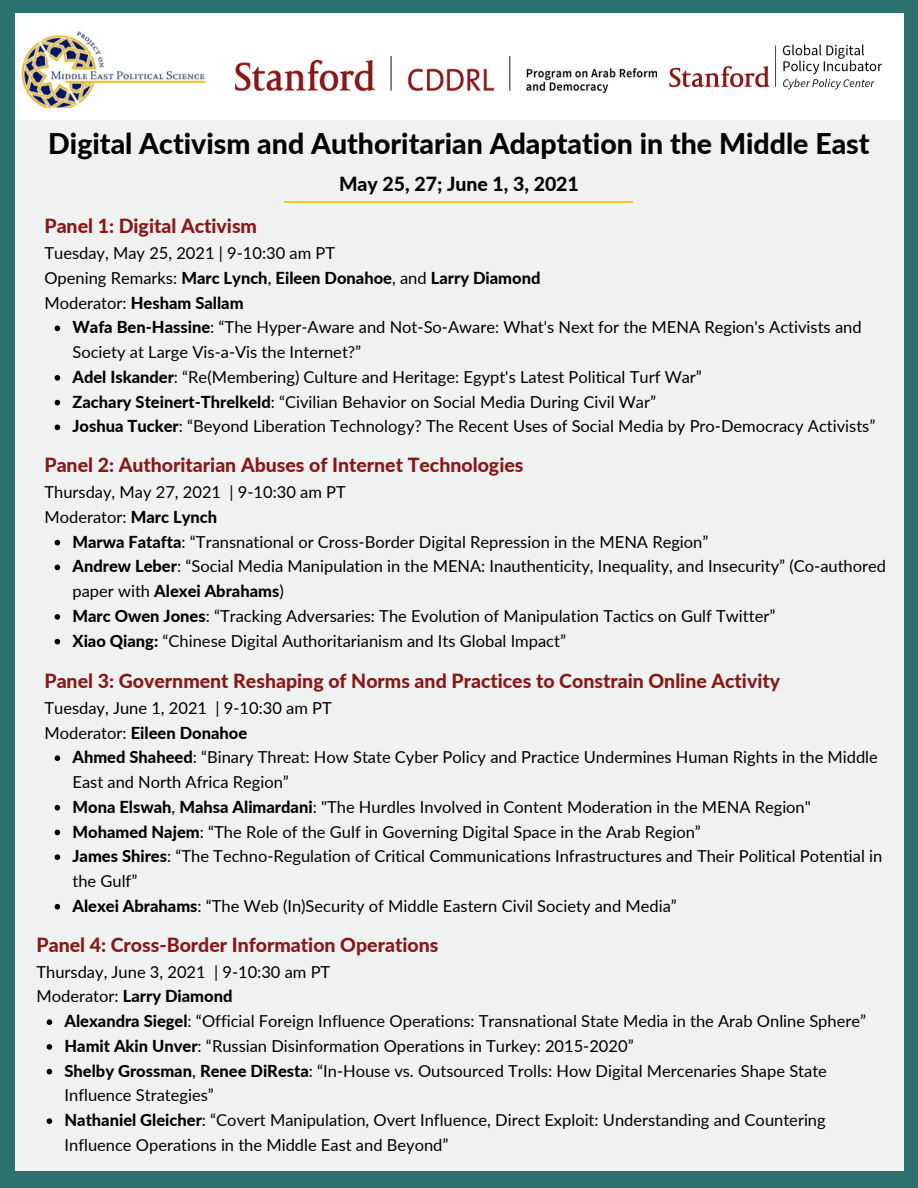
<style>
.page{position:relative;width:918px;height:1188px;background:#2d716f}
.page>*{position:absolute;margin:0;border:0;box-sizing:border-box;transform-origin:0 0}
.t1{font:800 28.5px "Lato";color:#000}
.t2{font:800 19.5px "Lato";color:#8c1515}
.t3{font:800 19.5px "Lato";color:#000}
.t4{font:16.5px/24.8px "Lato";color:#000}
.t5{font:800 16.5px "Lato";color:#000}
.s1{font-weight:400}
.s2{font-weight:800}
</style>
<div class="page">
<div style="left:15px;top:41px;width:889px;height:1130px;background:#f0f2f1"></div>
<hr style="left:285px;top:202px;width:348px;height:1px;background:#fec51d">
<div style="left:15px;top:13px;width:889px;height:107px;background:#fff"></div>
<img style="left:21px;top:31px;width:185px;height:76px">
<img style="left:669px;top:44px;width:214px;height:46px">
<svg style="left:55px;top:326px;width:5px;height:5px"></svg>
<svg style="left:55px;top:375px;width:5px;height:6px"></svg>
<svg style="left:55px;top:400px;width:5px;height:5px"></svg>
<svg style="left:55px;top:425px;width:5px;height:5px"></svg>
<svg style="left:55px;top:540px;width:5px;height:5px"></svg>
<svg style="left:55px;top:565px;width:5px;height:5px"></svg>
<svg style="left:55px;top:614px;width:5px;height:6px"></svg>
<svg style="left:55px;top:639px;width:5px;height:5px"></svg>
<svg style="left:55px;top:755px;width:5px;height:6px"></svg>
<svg style="left:55px;top:805px;width:5px;height:6px"></svg>
<svg style="left:55px;top:830px;width:5px;height:5px"></svg>
<svg style="left:55px;top:854px;width:5px;height:6px"></svg>
<svg style="left:55px;top:904px;width:5px;height:6px"></svg>
<svg style="left:47px;top:1019px;width:5px;height:6px"></svg>
<svg style="left:47px;top:1044px;width:5px;height:6px"></svg>
<svg style="left:47px;top:1069px;width:5px;height:5px"></svg>
<svg style="left:47px;top:1118px;width:5px;height:6px"></svg>
<img style="left:236px;top:56px;width:420px;height:36px">
<p class="t1" style="left:48px;top:126px;width:823px">Digital Activism and Authoritarian Adaptation in the Middle East</p>
<p class="t3" style="left:339px;top:172px;width:241px">May 25, 27; June 1, 3, 2021</p>
<p class="t2" style="left:44px;top:214px;width:214px">Panel 1: Digital Activism</p>
<p class="t4" style="left:44px;top:240px;width:292px">Tuesday, May 25, 2021 | 9-10:30 am PT</p>
<p class="t5" style="left:44px;top:268px;width:498px"><span class="s1">Opening Remarks:</span> Marc Lynch<span class="s1">,</span> Eileen Donahoe<span class="s1">, and</span> Larry Diamond</p>
<p class="t5" style="left:44px;top:292px;width:201px"><span class="s1">Moderator:</span> Hesham Sallam</p>
<p class="t4" style="left:72px;top:315px;width:791px"><span class="s2">Wafa Ben-Hassine</span>: “The Hyper-Aware and Not-So-Aware: What's Next for the MENA Region's Activists and<br>Society at Large Vis-a-Vis the Internet?”</p>
<p class="t4" style="left:72px;top:364px;width:631px"><span class="s2">Adel Iskander</span>: “Re(Membering) Culture and Heritage: Egypt's Latest Political Turf War”</p>
<p class="t4" style="left:72px;top:389px;width:585px"><span class="s2">Zachary Steinert-Threlkeld</span>: “Civilian Behavior on Social Media During Civil War”</p>
<p class="t4" style="left:72px;top:414px;width:804px"><span class="s2">Joshua Tucker</span>: “Beyond Liberation Technology? The Recent Uses of Social Media by Pro-Democracy Activists”</p>
<p class="t2" style="left:44px;top:453px;width:481px">Panel 2: Authoritarian Abuses of Internet Technologies</p>
<p class="t4" style="left:44px;top:479px;width:303px">Thursday, May 27, 2021 | 9-10:30 am PT</p>
<p class="t4" style="left:44px;top:504px;width:174px">Moderator: <span class="s2">Marc Lynch</span></p>
<p class="t4" style="left:72px;top:529px;width:637px"><span class="s2">Marwa Fatafta</span>: “Transnational or Cross-Border Digital Repression in the MENA Region”</p>
<p class="t4" style="left:72px;top:554px;width:815px"><span class="s2">Andrew Leber</span>: “Social Media Manipulation in the MENA: Inauthenticity, Inequality, and Insecurity” (Co-authored paper with <span class="s2">Alexei Abrahams</span>)</p>
<p class="t4" style="left:72px;top:603px;width:704px"><span class="s2">Marc Owen Jones</span>: “Tracking Adversaries: The Evolution of Manipulation Tactics on Gulf Twitter”</p>
<p class="t4" style="left:72px;top:628px;width:495px"><span class="s2">Xiao Qiang:</span> “Chinese Digital Authoritarianism and Its Global Impact”</p>
<p class="t2" style="left:44px;top:669px;width:737px">Panel 3: Government Reshaping of Norms and Practices to Constrain Online Activity</p>
<p class="t4" style="left:44px;top:695px;width:289px">Tuesday, June 1, 2021 | 9-10:30 am PT</p>
<p class="t5" style="left:44px;top:722px;width:204px"><span class="s1">Moderator:</span> Eileen Donahoe</p>
<p class="t4" style="left:72px;top:745px;width:807px"><span class="s2">Ahmed Shaheed</span>: “Binary Threat: How State Cyber Policy and Practice Undermines Human Rights in the Middle<br>East and North Africa Region”</p>
<p class="t4" style="left:72px;top:794px;width:740px"><span class="s2">Mona Elswah</span>, <span class="s2">Mahsa Alimardani</span>: "The Hurdles Involved in Content Moderation in the MENA Region"</p>
<p class="t4" style="left:72px;top:819px;width:630px"><span class="s2">Mohamed Najem</span>: “The Role of the Gulf in Governing Digital Space in the Arab Region”</p>
<p class="t4" style="left:72px;top:844px;width:811px"><span class="s2">James Shires</span>: “The Techno-Regulation of Critical Communications Infrastructures and Their Political Potential in the Gulf”</p>
<p class="t4" style="left:72px;top:893px;width:606px"><span class="s2">Alexei Abrahams</span>: “The Web (In)Security of Middle Eastern Civil Society and Media”</p>
<p class="t2" style="left:36px;top:933px;width:403px">Panel 4: Cross-Border Information Operations</p>
<p class="t4" style="left:36px;top:959px;width:295px">Thursday, June 3, 2021 | 9-10:30 am PT</p>
<p class="t5" style="left:36px;top:986px;width:198px"><span class="s1">Moderator:</span> Larry Diamond</p>
<p class="t4" style="left:65px;top:1008px;width:803px"><span class="s2">Alexandra Siegel</span>: “Official Foreign Influence Operations: Transnational State Media in the Arab Online Sphere”</p>
<p class="t4" style="left:65px;top:1033px;width:571px"><span class="s2">Hamit Akin Unver</span>: “Russian Disinformation Operations in Turkey: 2015-2020”</p>
<p class="t4" style="left:65px;top:1058px;width:764px"><span class="s2">Shelby Grossman</span>, <span class="s2">Renee DiResta</span>: “In-House vs. Outsourced Trolls: How Digital Mercenaries Shape State<br>Influence Strategies”</p>
<p class="t4" style="left:65px;top:1107px;width:763px"><span class="s2">Nathaniel Gleicher</span>: “Covert Manipulation, Overt Influence, Direct Exploit: Understanding and Countering<br>Influence Operations in the Middle East and Beyond”</p>
</div>
